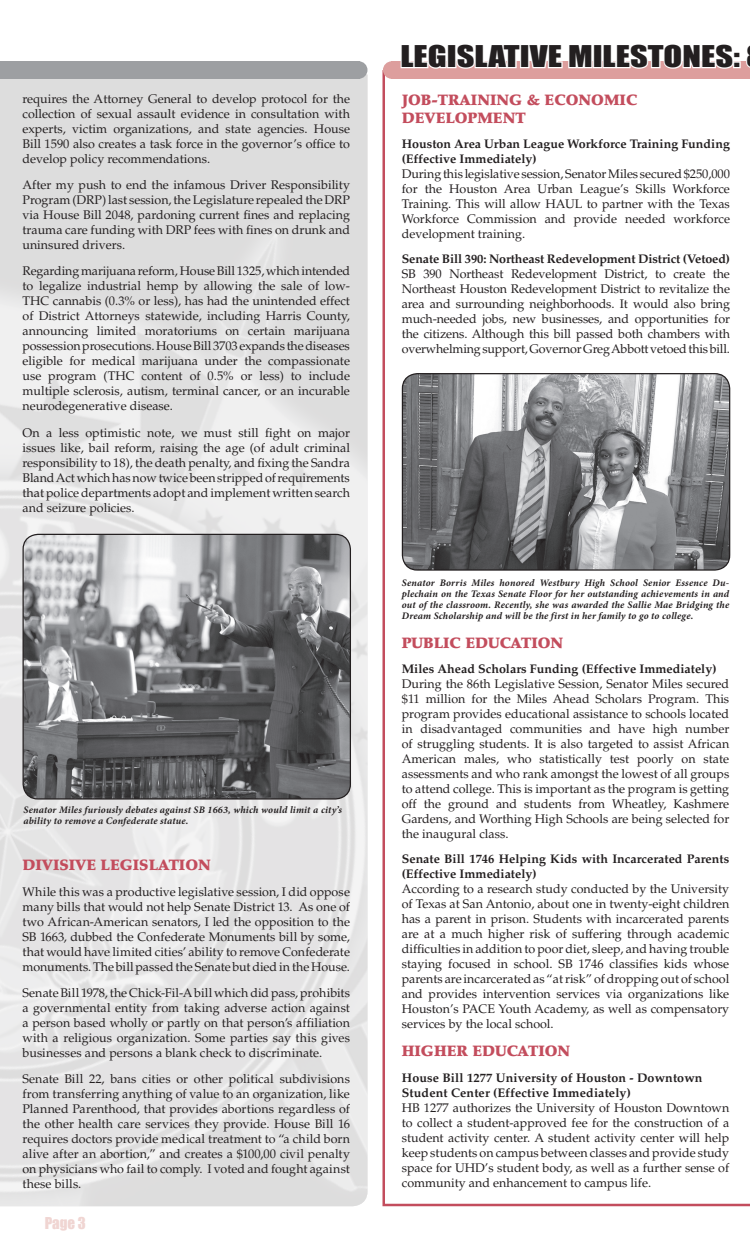
<style>
.page{position:relative;width:750px;height:1260px;background:#fff}
.page>*{position:absolute;margin:0;border:0;box-sizing:border-box;transform-origin:0 0}
.t1{font:27.5px "Impact";color:#231f20;scale:1.25 1}
.t2{font:900 15px/18px "Palatino LT Std";color:#c34d5d}
.t3{font:15px "Impact";color:#f0d5d2}
.t4{font:12.5px/15px "Palatino LT Std";color:#231f20;text-align:justify}
.t5{font:700 12.5px/15px "Palatino LT Std";color:#231f20}
.t6{font:italic 700 10px/11.2px "Minion Pro";letter-spacing:.015em;color:#231f20}
</style>
<div class="page">
<div style="left:0;top:61px;width:360px;height:18px;background:#9d9fa2"></div>
<div style="left:350px;top:61px;width:17px;height:18px;background:#9d9fa2;border-radius:50%"></div>
<svg style="left:382px;top:70px;width:368px;height:1136px"></svg>
<img style="left:23px;top:534px;width:327px;height:265px">
<div style="left:22px;top:534px;width:329px;height:266px;border:1px solid #231f20;border-radius:15px"></div>
<div style="left:392px;top:61px;width:358px;height:18px;background:#dd9e9d"></div>
<div style="left:383px;top:61px;width:17px;height:18px;background:#dd9e9d;border-radius:50%"></div>
<svg style="left:400px;top:61px;width:48px;height:8px"></svg>
<div style="left:447px;top:44px;width:9px;height:24px;border:2px solid #fff"></div>
<svg style="left:454px;top:44px;width:140px;height:45px"></svg>
<div style="left:593px;top:44px;width:9px;height:24px;border:2px solid #fff"></div>
<svg style="left:601px;top:44px;width:149px;height:25px"></svg>
<img style="left:402px;top:374px;width:327px;height:196px">
<div style="left:402px;top:373px;width:328px;height:198px;border:1px solid #231f20;border-radius:15px"></div>
<p class="t4" style="left:22px;top:91px;width:329px">requires the Attorney General to develop protocol for the collection of sexual assault evidence in consultation with experts, victim organizations, and state agencies. House Bill 1590 also creates a task force in the governor’s office to develop policy recommendations.</p>
<p class="t4" style="left:22px;top:178px;width:329px">After my push to end the infamous Driver Responsibility Program (DRP) last session, the Legislature repealed the DRP via House Bill 2048, pardoning current fines and replacing trauma care funding with DRP fees with fines on drunk and uninsured drivers.</p>
<p class="t4" style="left:22px;top:264px;width:329px">Regarding marijuana reform, House Bill 1325, which intended to legalize industrial hemp by allowing the sale of low-THC cannabis (0.3% or less), has had the unintended effect of District Attorneys statewide, including Harris County, announcing limited moratoriums on certain marijuana possession prosecutions. House Bill 3703 expands the diseases eligible for medical marijuana under the compassionate use program (THC content of 0.5% or less) to include multiple sclerosis, autism, terminal cancer, or an incurable neurodegenerative disease.</p>
<p class="t4" style="left:22px;top:425px;width:329px">On a less optimistic note, we must still fight on major issues like, bail reform, raising the age (of adult criminal responsibility to 18), the death penalty, and fixing the Sandra Bland Act which has now twice been stripped of requirements that police departments adopt and implement written search and seizure policies.</p>
<p class="t6" style="left:24px;top:804px;width:320px">Senator Miles furiously debates against SB 1663, which would limit a city’s ability to remove a Confederate statue.</p>
<p class="t2" style="left:22px;top:856px;width:190px">DIVISIVE LEGISLATION</p>
<p class="t4" style="left:22px;top:884px;width:329px">While this was a productive legislative session, I did oppose many bills that would not help Senate District 13. As one of two African-American senators, I led the opposition to the SB 1663, dubbed the Confederate Monuments bill by some, that would have limited cities’ ability to remove Confederate monuments. The bill passed the Senate but died in the House.</p>
<p class="t4" style="left:22px;top:986px;width:329px">Senate Bill 1978, the Chick-Fil-A bill which did pass, prohibits a governmental entity from taking adverse action against a person based wholly or partly on that person’s affiliation with a religious organization. Some parties say this gives businesses and persons a blank check to discriminate.</p>
<p class="t4" style="left:22px;top:1072px;width:329px">Senate Bill 22, bans cities or other political subdivisions from transferring anything of value to an organization, like Planned Parenthood, that provides abortions regardless of the other health care services they provide. House Bill 16 requires doctors provide medical treatment to “a child born alive after an abortion,” and creates a $100,00 civil penalty on physicians who fail to comply. I voted and fought against these bills.</p>
<p class="t3" style="left:45px;top:1212px;width:43px">Page 3</p>
<h1 class="t1" style="left:400px;top:35px;width:273px">LEGISLATIVE MILESTONES:</h1>
<p class="t2" style="left:402px;top:91px;width:237px">JOB-TRAINING &amp; ECONOMIC<br>DEVELOPMENT</p>
<p class="t5" style="left:402px;top:137px;width:330px">Houston Area Urban League Workforce Training Funding (Effective Immediately)</p>
<p class="t4" style="left:402px;top:167px;width:330px">During this legislative session, Senator Miles secured $250,000 for the Houston Area Urban League’s Skills Workforce Training. This will allow HAUL to partner with the Texas Workforce Commission and provide needed workforce development training.</p>
<p class="t5" style="left:402px;top:252px;width:330px">Senate Bill 390: Northeast Redevelopment District (Vetoed)</p>
<p class="t4" style="left:402px;top:267px;width:330px">SB 390 Northeast Redevelopment District, to create the Northeast Houston Redevelopment District to revitalize the area and surrounding neighborhoods. It would also bring much-needed jobs, new businesses, and opportunities for the citizens. Although this bill passed both chambers with overwhelming support, Governor Greg Abbott vetoed this bill.</p>
<p class="t6" style="left:402px;top:577px;width:329px;text-align:justify">Senator Borris Miles honored Westbury High School Senior Essence Du&shy;plechain on the Texas Senate Floor for her outstanding achievements in and out of the classroom. Recently, she was awarded the Sallie Mae Bridging the Dream Scholarship and will be the first in her family to go to college.</p>
<p class="t2" style="left:402px;top:634px;width:163px">PUBLIC EDUCATION</p>
<p class="t5" style="left:402px;top:661px;width:316px">Miles Ahead Scholars Funding (Effective Immediately)</p>
<p class="t4" style="left:402px;top:676px;width:329px">During the 86th Legislative Session, Senator Miles secured $11 million for the Miles Ahead Scholars Program. This program provides educational assistance to schools located in disadvantaged communities and have high number of struggling students. It is also targeted to assist African American males, who statistically test poorly on state assessments and who rank amongst the lowest of all groups to attend college. This is important as the program is getting off the ground and students from Wheatley, Kashmere Gardens, and Worthing High Schools are being selected for the inaugural class.</p>
<p class="t5" style="left:402px;top:851px;width:329px">Senate Bill 1746 Helping Kids with Incarcerated Parents (Effective Immediately)</p>
<p class="t4" style="left:402px;top:881px;width:329px">According to a research study conducted by the University of Texas at San Antonio, about one in twenty-eight children has a parent in prison. Students with incarcerated parents are at a much higher risk of suffering through academic difficulties in addition to poor diet, sleep, and having trouble staying focused in school. SB 1746 classifies kids whose parents are incarcerated as “at risk” of dropping out of school and provides intervention services via organizations like Houston’s PACE Youth Academy, as well as compensatory services by the local school.</p>
<p class="t2" style="left:402px;top:1042px;width:170px">HIGHER EDUCATION</p>
<p class="t5" style="left:402px;top:1070px;width:302px">House Bill 1277 University of Houston - Downtown<br>Student Center (Effective Immediately)</p>
<p class="t4" style="left:402px;top:1101px;width:329px">HB 1277 authorizes the University of Houston Downtown to collect a student-approved fee for the construction of a student activity center. A student activity center will help keep students on campus between classes and provide study space for UHD’s student body, as well as a further sense of community and enhancement to campus life.</p>
</div>
